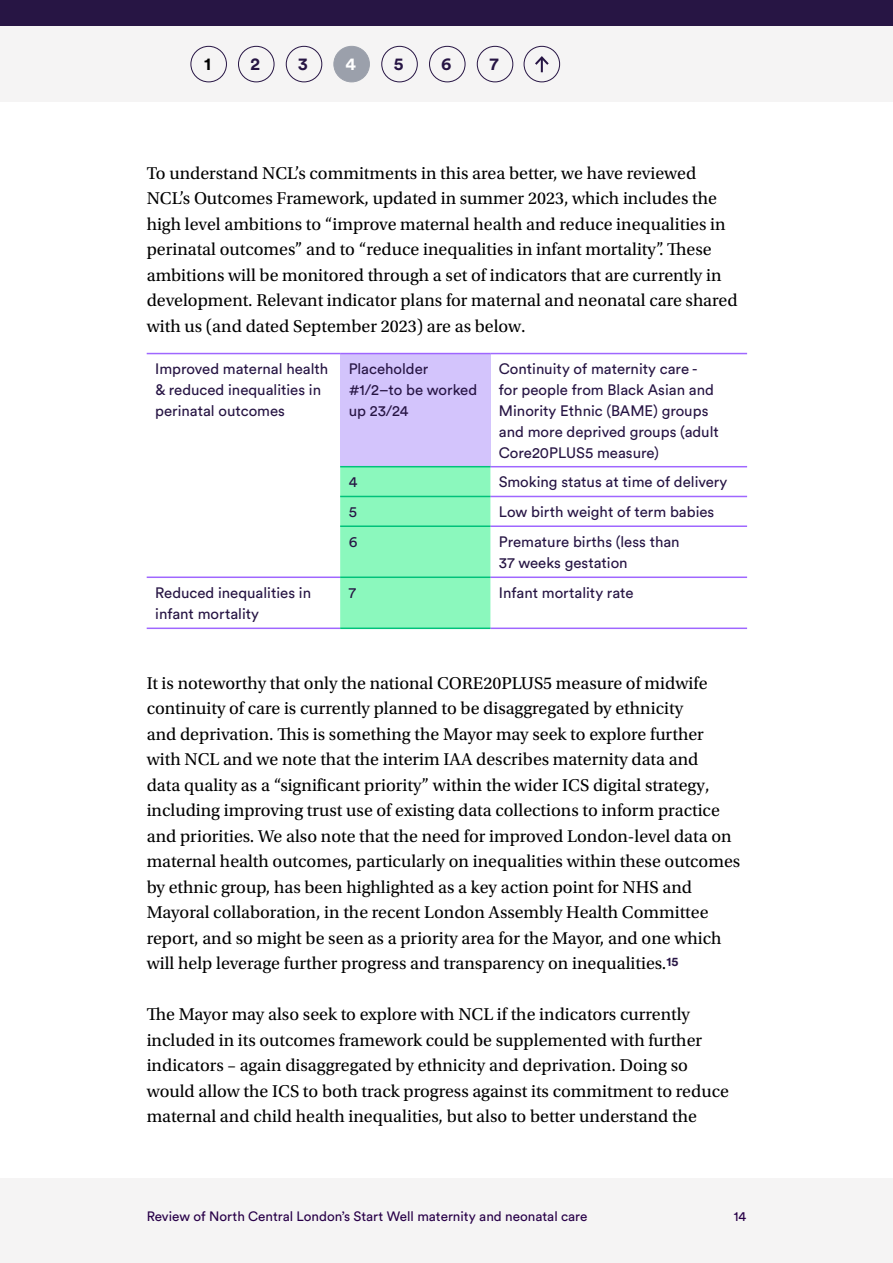
<style>
.page{position:relative;width:893px;height:1263px;background:#fff}
.page>*{position:absolute;margin:0;border:0;box-sizing:border-box;transform-origin:0 0}
.t1{font:18px/25.5px "Utopia Std";color:#000}
.t2{font:700 17.55px "Circular Pro";color:#271544}
.t3{font:700 17.55px "Circular Pro";color:#000}
.t4{font:700 17.55px "Circular Pro";color:#fff}
.t5{font:15px/21px "Circular Pro";color:#271544}
.t6{font:13.5px "Circular Pro";color:#280048}
</style>
<div class="page">
<div style="left:0;top:0;width:893px;height:26px;background:#271544"></div>
<div style="left:0;top:26px;width:893px;height:76px;background:#f5f4f4"></div>
<div style="left:0;top:1179px;width:893px;height:84px;background:#f5f4f4"></div>
<div style="left:238px;top:46px;width:36px;height:36px;border:1px solid #271544;border-radius:50%"></div>
<div style="left:286px;top:46px;width:36px;height:36px;border:1px solid #271544;border-radius:50%"></div>
<div style="left:381px;top:46px;width:37px;height:36px;border:1px solid #271544;border-radius:50%"></div>
<div style="left:429px;top:46px;width:36px;height:36px;border:1px solid #271544;border-radius:50%"></div>
<div style="left:477px;top:46px;width:36px;height:36px;border:1px solid #271544;border-radius:50%"></div>
<div style="left:524px;top:46px;width:36px;height:36px;border:1px solid #271544;border-radius:50%"></div>
<svg style="left:535px;top:56px;width:14px;height:16px"></svg>
<div style="left:340px;top:354px;width:150px;height:113px;background:#d3c4fc"></div>
<div style="left:340px;top:467px;width:150px;height:160px;background:#8bf8bd"></div>
<hr style="left:147px;top:353px;width:193px;height:1px;background:#9f67ff">
<hr style="left:340px;top:353px;width:150px;height:1px;background:#9f67ff">
<hr style="left:490px;top:353px;width:257px;height:1px;background:#9f67ff">
<hr style="left:490px;top:466px;width:257px;height:1px;background:#9f67ff">
<hr style="left:490px;top:496px;width:257px;height:1px;background:#9f67ff">
<hr style="left:490px;top:525px;width:257px;height:2px;background:#9f67ff">
<hr style="left:147px;top:576px;width:193px;height:2px;background:#9f67ff">
<hr style="left:490px;top:576px;width:257px;height:2px;background:#9f67ff">
<hr style="left:147px;top:627px;width:193px;height:2px;background:#9f67ff">
<hr style="left:490px;top:627px;width:257px;height:2px;background:#9f67ff">
<hr style="left:340px;top:466px;width:150px;height:1px;background:#00c27a">
<hr style="left:340px;top:496px;width:150px;height:1px;background:#00c27a">
<hr style="left:340px;top:525px;width:150px;height:2px;background:#00c27a">
<hr style="left:340px;top:576px;width:150px;height:2px;background:#00c27a">
<hr style="left:340px;top:627px;width:150px;height:2px;background:#00c27a">
<div style="left:334px;top:46px;width:35px;height:36px;background:#9ba0ab;border-radius:50%"></div>
<div style="left:334px;top:46px;width:36px;height:36px;border:1px solid #9ba0ab;border-radius:50%"></div>
<div style="left:191px;top:46px;width:36px;height:36px;border:1px solid #271544;border-radius:50%"></div>
<p class="t2" style="left:251px;top:52px;width:11px">2</p>
<p class="t2" style="left:298px;top:52px;width:11px">3</p>
<p class="t2" style="left:394px;top:52px;width:11px">5</p>
<p class="t2" style="left:441px;top:52px;width:12px">6</p>
<p class="t2" style="left:490px;top:52px;width:10px">7</p>
<p class="t3" style="left:204px;top:52px;width:8px">1</p>
<p class="t4" style="left:345px;top:52px;width:12px">4</p>
<p class="t1" style="left:147px;top:160px;width:592px">To understand NCL’s commitments in this area better, we have reviewed NCL’s Outcomes Framework, updated in summer 2023, which includes the high level ambitions to “improve maternal health and reduce inequalities in perinatal outcomes” and to “reduce inequalities in infant mortality”. These ambitions will be monitored through a set of indicators that are currently in development. Relevant indicator plans for maternal and neonatal care shared with us (and dated September 2023) are as below.</p>
<p class="t5" style="left:155px;top:358px;width:175px">Improved maternal health &amp; reduced inequalities in perinatal outcomes</p>
<p class="t5" style="left:349px;top:358px;width:130px">Placeholder #1/2–to be worked up 23/24</p>
<p class="t5" style="left:499px;top:358px;width:221px">Continuity of maternity care - for people from Black Asian and<br>Minority Ethnic (BAME) groups and more deprived groups (adult<br>Core20PLUS5 measure)</p>
<p class="t5" style="left:349px;top:471px;width:10px">4</p>
<p class="t5" style="left:499px;top:471px;width:230px">Smoking status at time of delivery</p>
<p class="t5" style="left:349px;top:501px;width:10px">5</p>
<p class="t5" style="left:499px;top:501px;width:217px">Low birth weight of term babies</p>
<p class="t5" style="left:349px;top:530px;width:10px">6</p>
<p class="t5" style="left:499px;top:530px;width:182px">Premature births (less than<br>37 weeks gestation</p>
<p class="t5" style="left:155px;top:581px;width:157px">Reduced inequalities in infant mortality</p>
<p class="t5" style="left:349px;top:581px;width:9px">7</p>
<p class="t5" style="left:499px;top:581px;width:136px">Infant mortality rate</p>
<p class="t1" style="left:147px;top:670px;width:595px">It is noteworthy that only the national CORE20PLUS5 measure of midwife continuity of care is currently planned to be disaggregated by ethnicity<br>and deprivation. This is something the Mayor may seek to explore further with NCL and we note that the interim IAA describes maternity data and<br>data quality as a “significant priority” within the wider ICS digital strategy, including improving trust use of existing data collections to inform practice and priorities. We also note that the need for improved London-level data on maternal health outcomes, particularly on inequalities within these outcomes by ethnic group, has been highlighted as a key action point for NHS and Mayoral collaboration, in the recent London Assembly Health Committee report, and so might be seen as a priority area for the Mayor, and one which will help leverage further progress and transparency on inequalities.<sup>15</sup></p>
<p class="t1" style="left:147px;top:1002px;width:584px">The Mayor may also seek to explore with NCL if the indicators currently included in its outcomes framework could be supplemented with further indicators – again disaggregated by ethnicity and deprivation. Doing so would allow the ICS to both track progress against its commitment to reduce maternal and child health inequalities, but also to better understand the</p>
<p class="t6" style="left:147px;top:1207px;width:442px">Review of North Central London’s Start Well maternity and neonatal care</p>
<p class="t6" style="left:734px;top:1207px;width:14px">14</p>
</div>
